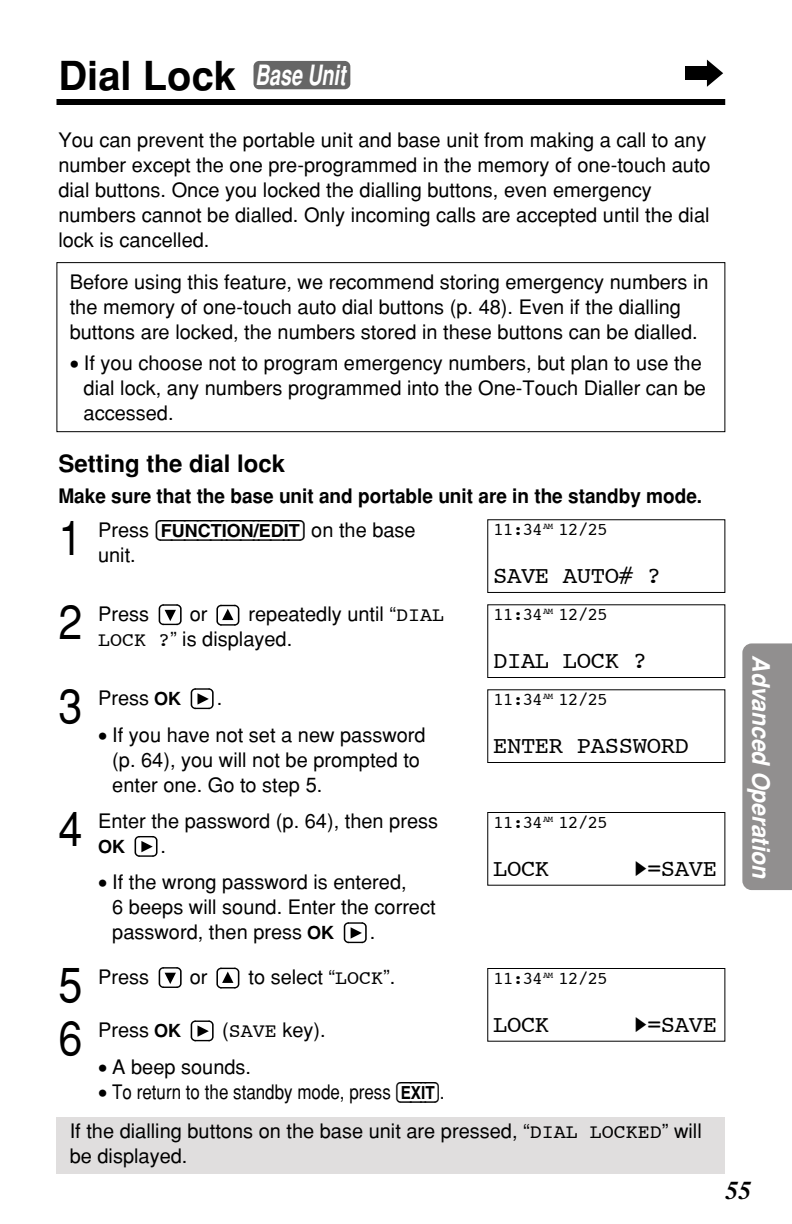
<style>
.page{position:relative;width:792px;height:1224px;background:#fff}
.page>*{position:absolute;margin:0;border:0;box-sizing:border-box;transform-origin:0 0}
.t1{font:48px "Helvetica";color:#000;scale:.9 1}
.t2{font:700 40px "Helvetica";color:#000}
.t3{font:italic 700 26px "Times";color:#000}
.t4{font:24px "Courier";letter-spacing:-.02em;color:#000}
.t5{font:700 24px "Helvetica";color:#000}
.t6{font:italic 700 24px "Helvetica";color:#fff;scale:.95 1}
.t7{font:20px/25px "Helvetica";color:#000}
.t8{font:700 20px "Helvetica";color:#000;scale:.95 1}
.t9{font:20px "Helvetica";color:#000;scale:.85 1}
.t10{font:18px "Courier";letter-spacing:-.055em;color:#000}
.t11{font:18px "Double Line H B";color:#000}
.t12{font:700 18px "Helvetica";color:#000}
.s1{font-style:italic;font-size:28px;color:#fff}
.s2{font-family:"Helvetica";font-size:20px}
.s3{font-family:"Courier"}
.s4{font-weight:700;font-size:18px}
.s5{font-family:"Double Line H B";font-size:18px}
.s6{font-family:"Mark Standard";font-size:20px}
</style>
<div class="page">
<div style="left:56px;top:99px;width:669px;height:6px;background:#000"></div>
<div style="left:254px;top:61px;width:96px;height:28px;background:#666;border-radius:6px"></div>
<div style="left:742px;top:643px;width:50px;height:247px;background:#918f8f"></div>
<div style="left:685px;top:66px;width:26px;height:14px;background:#000"></div>
<svg style="left:707px;top:60px;width:16px;height:27px"></svg>
<div style="left:56px;top:262px;width:669px;height:170px;border:1px solid #000"></div>
<svg style="left:191px;top:1020px;width:23px;height:22px"></svg>
<svg style="left:216px;top:967px;width:23px;height:22px"></svg>
<svg style="left:159px;top:967px;width:23px;height:21px"></svg>
<svg style="left:344px;top:922px;width:23px;height:21px"></svg>
<svg style="left:135px;top:836px;width:23px;height:21px"></svg>
<svg style="left:191px;top:688px;width:23px;height:21px"></svg>
<svg style="left:216px;top:605px;width:23px;height:21px"></svg>
<svg style="left:159px;top:604px;width:23px;height:21px"></svg>
<div style="left:487px;top:519px;width:238px;height:74px;border:1px solid #000"></div>
<div style="left:487px;top:604px;width:238px;height:74px;border:1px solid #000"></div>
<div style="left:487px;top:689px;width:238px;height:74px;border:1px solid #000"></div>
<div style="left:487px;top:812px;width:238px;height:74px;border:1px solid #000"></div>
<div style="left:487px;top:968px;width:238px;height:74px;border:1px solid #000"></div>
<div style="left:56px;top:1117px;width:669px;height:57px;background:#e0dede"></div>
<h2 class="t2" style="left:58px;top:61px;width:292px">Dial Lock <span class="s1">Base Unit</span></h2>
<p class="t7" style="left:58px;top:129px;width:654px">You can prevent the portable unit and base unit from making a call to any number except the one pre-programmed in the memory of one-touch auto dial buttons. Once you locked the dialling buttons, even emergency numbers cannot be dialled. Only incoming calls are accepted until the dial lock is cancelled.</p>
<p class="t7" style="left:70px;top:271px;width:641px">Before using this feature, we recommend storing emergency numbers in the memory of one-touch auto dial buttons (p. 48). Even if the dialling buttons are locked, the numbers stored in these buttons can be dialled.</p>
<p class="t7" style="left:84px;top:352px;width:624px;text-indent:-14px">• If you choose not to program emergency numbers, but plan to use the dial lock, any numbers programmed into the One-Touch Dialler can be accessed.</p>
<p class="t5" style="left:58px;top:455px;width:228px">Setting the dial lock</p>
<p class="t8" style="left:58px;top:488px;width:679px">Make sure that the base unit and portable unit are in the standby mode.</p>
<p class="t10" style="left:493px;top:522px;width:116px">11:34<sup>AM</sup> 12/25</p>
<p class="t4" style="left:493px;top:565px;width:169px">SAVE AUTO# ?</p>
<p class="t10" style="left:493px;top:607px;width:116px">11:34<sup>AM</sup> 12/25</p>
<p class="t4" style="left:493px;top:650px;width:155px">DIAL LOCK ?</p>
<p class="t10" style="left:493px;top:692px;width:116px">11:34<sup>AM</sup> 12/25</p>
<p class="t4" style="left:493px;top:735px;width:197px">ENTER PASSWORD</p>
<h1 class="t1" style="left:58px;top:521px;width:28px">1</h1>
<p class="t11" style="left:98px;top:524px;width:319px"><span class="s2">Press</span> (FUNCTION/EDIT) <span class="s2">on the base</span></p>
<p class="t7" style="left:98px;top:545px;width:39px">unit.</p>
<h1 class="t1" style="left:58px;top:605px;width:28px">2</h1>
<p class="t7" style="left:98px;top:604px;width:53px">Press</p>
<p class="t7" style="left:190px;top:604px;width:19px">or</p>
<p class="t7" style="left:98px;top:604px;width:348px;text-indent:150px">repeatedly until “<span class="s3">DIAL<br>LOCK ?</span>” is displayed.</p>
<h1 class="t1" style="left:58px;top:689px;width:28px">3</h1>
<p class="t7" style="left:98px;top:688px;width:85px">Press <span class="s4">OK</span></p>
<p class="t7" style="left:217px;top:688px;width:7px">.</p>
<p class="t7" style="left:112px;top:724px;width:315px;text-indent:-14px">• If you have not set a new password (p. 64), you will not be prompted to enter one. Go to step 5.</p>
<h1 class="t1" style="left:58px;top:811px;width:28px">4</h1>
<p class="t7" style="left:98px;top:810px;width:342px">Enter the password (p. 64), then press</p>
<p class="t12" style="left:98px;top:840px;width:28px">OK</p>
<p class="t7" style="left:161px;top:835px;width:7px">.</p>
<p class="t7" style="left:112px;top:872px;width:325px;text-indent:-14px">• If the wrong password is entered,<br>6 beeps will sound. Enter the correct password, then press <span class="s4">OK</span></p>
<p class="t7" style="left:370px;top:922px;width:7px">.</p>
<h1 class="t1" style="left:58px;top:968px;width:28px">5</h1>
<p class="t7" style="left:98px;top:967px;width:53px">Press</p>
<p class="t7" style="left:190px;top:967px;width:19px">or</p>
<p class="t7" style="left:249px;top:967px;width:148px">to select “<span class="s3">LOCK</span>”.</p>
<h1 class="t1" style="left:58px;top:1021px;width:28px">6</h1>
<p class="t7" style="left:98px;top:1020px;width:85px">Press <span class="s4">OK</span></p>
<p class="t7" style="left:222px;top:1020px;width:105px">(<span class="s3">SAVE</span> key).</p>
<p class="t7" style="left:98px;top:1056px;width:155px">• A beep sounds.</p>
<p class="t9" style="left:98px;top:1084px;width:409px">• To return to the standby mode, press <span class="s5">(EXIT)</span>.</p>
<p class="t10" style="left:493px;top:814px;width:116px">11:34<sup>AM</sup> 12/25</p>
<p class="t4" style="left:493px;top:858px;width:58px">LOCK</p>
<p class="t4" style="left:633px;top:858px;width:85px"><span class="s6">H</span>=SAVE</p>
<p class="t10" style="left:493px;top:970px;width:116px">11:34<sup>AM</sup> 12/25</p>
<p class="t4" style="left:493px;top:1014px;width:58px">LOCK</p>
<p class="t4" style="left:633px;top:1014px;width:85px"><span class="s6">H</span>=SAVE</p>
<p class="t7" style="left:70px;top:1120px;width:634px">If the dialling buttons on the base unit are pressed, “<span class="s3">DIAL LOCKED</span>” will be displayed.</p>
<p class="t6" style="left:770px;top:655px;width:237px;rotate:90deg">Advanced Operation</p>
<h3 class="t3" style="left:726px;top:1181px;width:27px">55</h3>
</div>
